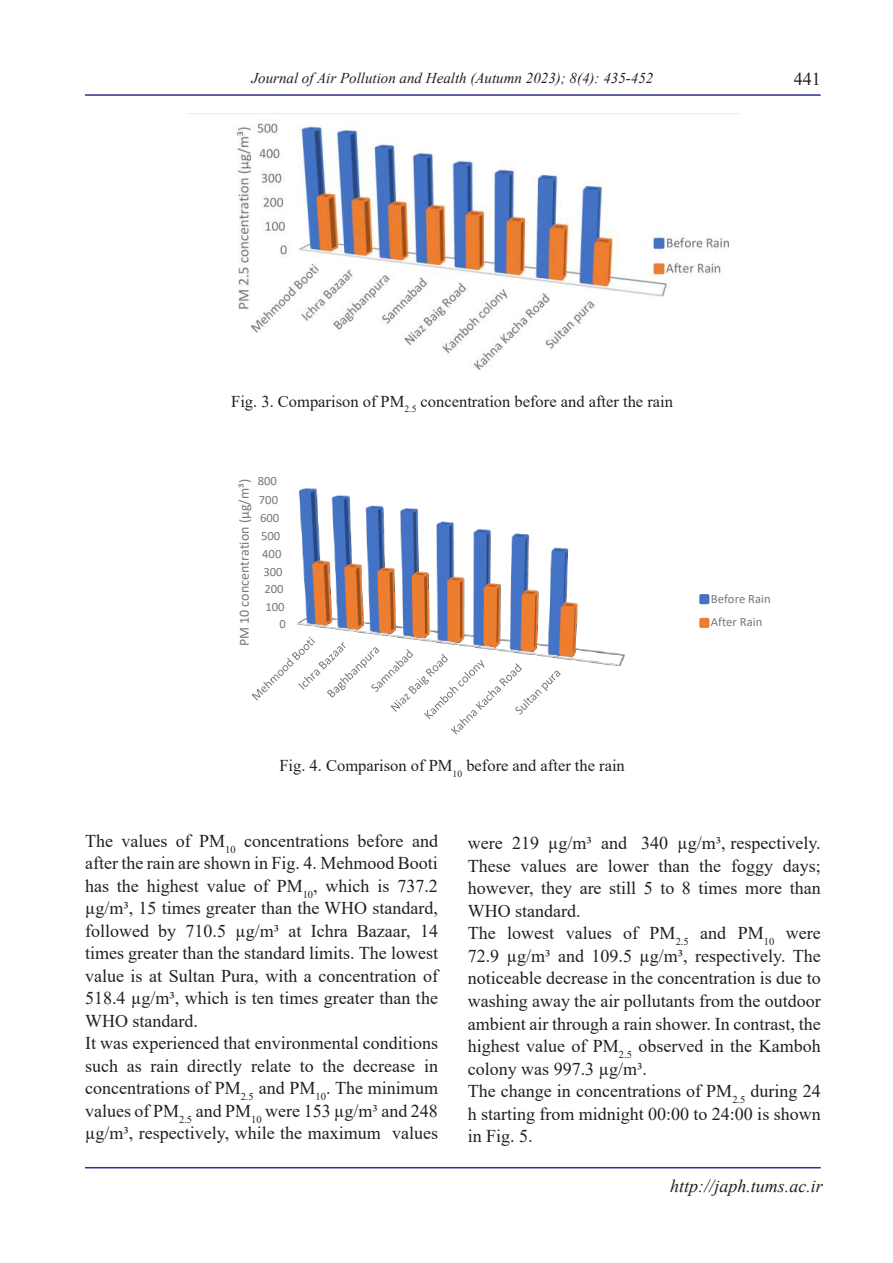
<style>
.page{position:relative;width:893px;height:1263px;background:#fff}
.page>*{position:absolute;margin:0;border:0;box-sizing:border-box;transform-origin:0 0}
.t1{font:18px/22.5px "Times New Roman";color:#231f20}
.t2{font:italic 18px "Times New Roman";color:#231f20}
.t3{font:16.5px "Times New Roman";color:#231f20}
.t4{font:italic 15px "Times New Roman";color:#231f20}
.t5{font:13.95px "Calibri";color:#76787b}
.t6{font:12.6px/23.7px "Calibri";color:#76787b}
</style>
<div class="page">
<hr style="left:85px;top:1167px;width:736px;height:1px;background:#2e3192">
<hr style="left:85px;top:94px;width:736px;height:2px;background:#2e3192">
<img style="left:235px;top:123px;width:494px;height:247px">
<svg style="left:251px;top:488px;width:459px;height:247px"></svg>
<p class="t4" style="left:252px;top:67px;width:403px">Journal of Air Pollution and Health (Autumn 2023); 8(4): 435-452</p>
<p class="t1" style="left:794px;top:67px;width:28px">441</p>
<p class="t3" style="left:231px;top:390px;width:443px">Fig. 3. Comparison of PM<sub>2.5</sub> concentration before and after the rain</p>
<p class="t6" style="left:258px;top:468px;width:21px">800</p>
<p class="t5" style="left:235px;top:646px;width:169px;rotate:-90deg">PM 10 concentration (μg/m³)</p>
<p class="t6" style="left:259px;top:487px;width:21px">700</p>
<p class="t6" style="left:260px;top:506px;width:21px">600</p>
<p class="t6" style="left:261px;top:524px;width:21px">500</p>
<p class="t6" style="left:262px;top:542px;width:21px">400</p>
<p class="t6" style="left:263px;top:559px;width:21px">300</p>
<p class="t6" style="left:264px;top:577px;width:21px">200</p>
<p class="t6" style="left:265px;top:594px;width:21px">100</p>
<p class="t6" style="left:279px;top:611px;width:8px">0</p>
<p class="t6" style="left:711px;top:586px;width:61px">Before Rain<br>After Rain</p>
<p class="t3" style="left:279px;top:754px;width:347px">Fig. 4. Comparison of PM<sub>10</sub> before and after the rain</p>
<p class="t1" style="left:85px;top:829px;width:354px">The values of PM<sub>10</sub> concentrations before and after the rain are shown in Fig. 4. Mehmood Booti has the highest value of PM<sub>10</sub>, which is 737.2 µg/m³, 15 times greater than the WHO standard, followed by 710.5 µg/m³ at Ichra Bazaar, 14 times greater than the standard limits. The lowest value is at Sultan Pura, with a concentration of 518.4 µg/m³, which is ten times greater than the WHO standard.<br>It was experienced that environmental conditions such as rain directly relate to the decrease in concentrations of PM<sub>2.5</sub> and PM<sub>10</sub>. The minimum values of PM<sub>2.5</sub> and PM<sub>10</sub> were 153 µg/m³ and 248 µg/m³, respectively, while the maximum values</p>
<p class="t1" style="left:468px;top:832px;width:354px">were 219 µg/m³ and 340 µg/m³, respectively.<br>These values are lower than the foggy days; however, they are still 5 to 8 times more than WHO standard.<br>The lowest values of PM<sub>2.5</sub> and PM<sub>10</sub> were 72.9 µg/m³ and 109.5 µg/m³, respectively. The noticeable decrease in the concentration is due to washing away the air pollutants from the outdoor ambient air through a rain shower. In contrast, the highest value of PM<sub>2.5</sub> observed in the Kamboh colony was 997.3 µg/m³.<br>The change in concentrations of PM<sub>2.5</sub> during 24 h starting from midnight 00:00 to 24:00 is shown in Fig. 5.</p>
<p class="t2" style="left:670px;top:1173px;width:154px">http://japh.tums.ac.ir</p>
</div>
